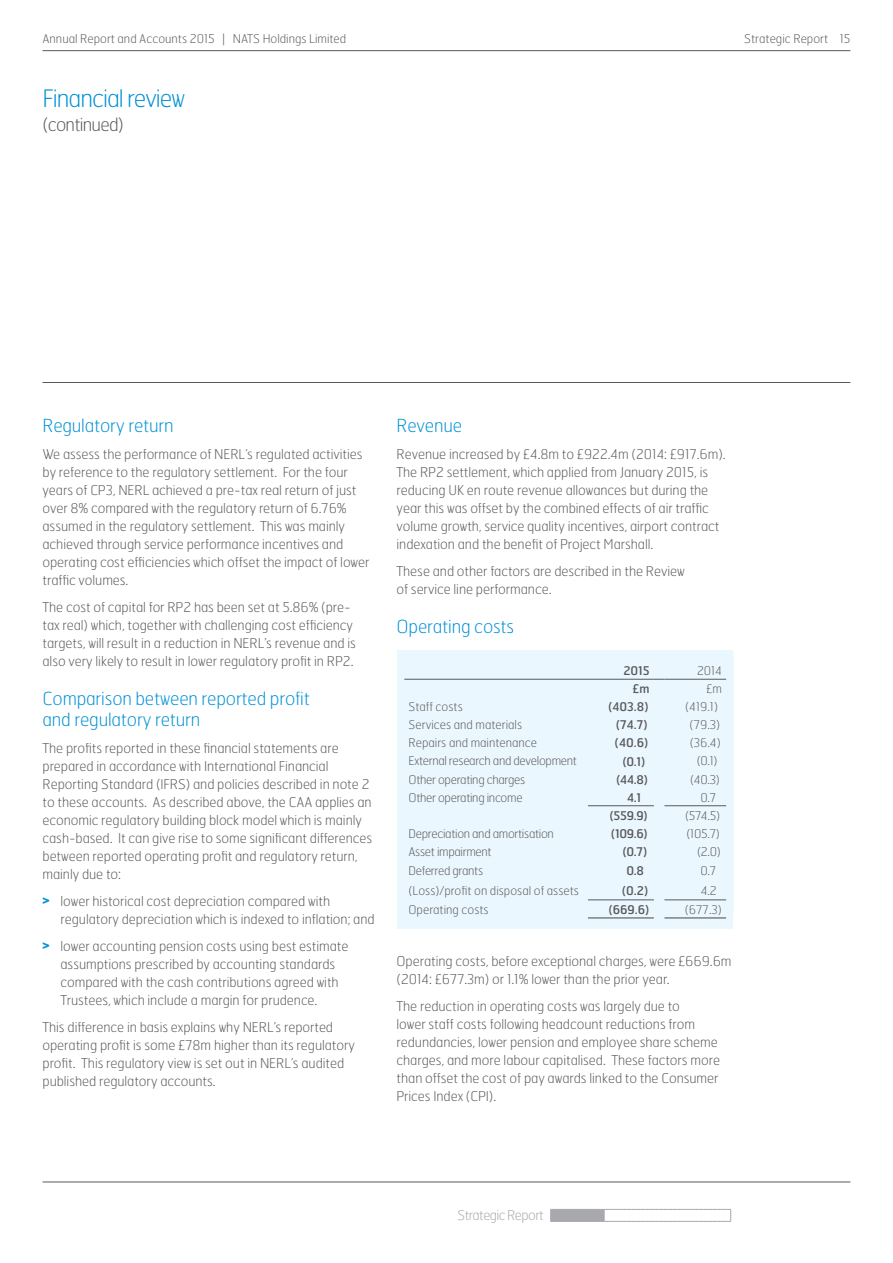
<style>
.page{position:relative;width:893px;height:1263px;background:#fff}
.page>*{position:absolute;margin:0;border:0;box-sizing:border-box;transform-origin:0 0}
.t1{font:100 24px "Hermes";letter-spacing:-.04em;color:#0091d5}
.t2{font:100 18px/21px "Hermes";letter-spacing:-.01em;color:#0091d5}
.t3{font:100 18px "Hermes";letter-spacing:-.04em;color:#58595b}
.t4{font:100 13.5px/18px "Hermes";letter-spacing:-.005em;color:#58595b}
.t5{font:100 13.5px "Hermes";letter-spacing:-.04em;color:#a7a9ac}
.t6{font:100 12px "Hermes";color:#58595b}
.t7{font:100 12px "Hermes";letter-spacing:-.025em;color:#58595b}
.t8{font:12px "Hermes";letter-spacing:-.015em;color:#58595b}
.s1{font-family:"Impact";font-weight:400;color:#0091d5}
</style>
<div class="page">
<hr style="left:43px;top:50px;width:807px;height:1px;background:#58595b">
<hr style="left:43px;top:382px;width:807px;height:1px;background:#58595b">
<hr style="left:43px;top:1182px;width:807px;height:1px;background:#58595b">
<div style="left:397px;top:650px;width:336px;height:279px;background:#ebf7fe"></div>
<svg style="left:404px;top:651px;width:330px;height:267px"></svg>
<hr style="left:404px;top:679px;width:184px;height:1px;background:#58595b">
<hr style="left:588px;top:679px;width:66px;height:1px;background:#58595b">
<hr style="left:664px;top:679px;width:62px;height:1px;background:#58595b">
<hr style="left:588px;top:805px;width:66px;height:1px;background:#58595b">
<hr style="left:664px;top:805px;width:62px;height:1px;background:#58595b">
<hr style="left:588px;top:899px;width:66px;height:1px;background:#58595b">
<hr style="left:664px;top:899px;width:62px;height:1px;background:#58595b">
<hr style="left:588px;top:917px;width:66px;height:1px;background:#58595b">
<hr style="left:664px;top:917px;width:62px;height:1px;background:#58595b">
<svg style="left:550px;top:1209px;width:181px;height:13px"></svg>
<p class="t6" style="left:43px;top:31px;width:305px">Annual Report and Accounts 2015 | NATS Holdings Limited</p>
<p class="t6" style="left:744px;top:31px;width:108px">Strategic Report 15</p>
<h1 class="t1" style="left:42px;top:83px;width:144px">Financial review</h1>
<h2 class="t3" style="left:42px;top:113px;width:83px">(continued)</h2>
<h2 class="t2" style="left:43px;top:414px;width:133px">Regulatory return</h2>
<p class="t4" style="left:43px;top:444px;width:329px">We assess the performance of NERL’s regulated activities by reference to the regulatory settlement. For the four years of CP3, NERL achieved a pre-tax real return of just over 8% compared with the regulatory return of 6.76% assumed in the regulatory settlement. This was mainly achieved through service performance incentives and operating cost efficiencies which offset the impact of lower traffic volumes.</p>
<p class="t4" style="left:43px;top:597px;width:315px">The cost of capital for RP2 has been set at 5.86% (pre&shy;tax real) which, together with challenging cost efficiency targets, will result in a reduction in NERL’s revenue and is also very likely to result in lower regulatory profit in RP2.</p>
<h2 class="t2" style="left:43px;top:687px;width:269px">Comparison between reported profit and regulatory return</h2>
<p class="t4" style="left:43px;top:738px;width:331px">The profits reported in these financial statements are prepared in accordance with International Financial Reporting Standard (IFRS) and policies described in note 2 to these accounts. As described above, the CAA applies an economic regulatory building block model which is mainly cash-based. It can give rise to some significant differences between reported operating profit and regulatory return, mainly due to:</p>
<p class="t4" style="left:61px;top:891px;width:316px;text-indent:-18px"><span class="s1">&gt;</span> lower historical cost depreciation compared with regulatory depreciation which is indexed to inflation; and</p>
<p class="t4" style="left:61px;top:936px;width:289px;text-indent:-18px"><span class="s1">&gt;</span> lower accounting pension costs using best estimate assumptions prescribed by accounting standards compared with the cash contributions agreed with Trustees, which include a margin for prudence.</p>
<p class="t4" style="left:43px;top:1017px;width:314px">This difference in basis explains why NERL’s reported operating profit is some £78m higher than its regulatory profit. This regulatory view is set out in NERL’s audited published regulatory accounts.</p>
<h2 class="t2" style="left:397px;top:414px;width:67px">Revenue</h2>
<p class="t4" style="left:397px;top:444px;width:331px">Revenue increased by £4.8m to £922.4m (2014: £917.6m).<br>The RP2 settlement, which applied from January 2015, is reducing UK en route revenue allowances but during the year this was offset by the combined effects of air traffic volume growth, service quality incentives, airport contract indexation and the benefit of Project Marshall.</p>
<p class="t4" style="left:397px;top:561px;width:290px">These and other factors are described in the Review of service line performance.</p>
<h2 class="t2" style="left:397px;top:615px;width:119px">Operating costs</h2>
<p class="t8" style="left:623px;top:663px;width:28px">2015</p>
<p class="t6" style="left:697px;top:663px;width:26px">2014</p>
<p class="t8" style="left:633px;top:681px;width:18px">£m</p>
<p class="t6" style="left:706px;top:681px;width:17px">£m</p>
<p class="t6" style="left:408px;top:699px;width:56px">Staff costs</p>
<p class="t8" style="left:608px;top:699px;width:42px">(403.8)</p>
<p class="t6" style="left:685px;top:699px;width:34px">(419.1)</p>
<p class="t6" style="left:408px;top:717px;width:115px">Services and materials</p>
<p class="t8" style="left:616px;top:717px;width:34px">(74.7)</p>
<p class="t6" style="left:690px;top:717px;width:32px">(79.3)</p>
<p class="t6" style="left:408px;top:735px;width:130px">Repairs and maintenance</p>
<p class="t8" style="left:615px;top:735px;width:35px">(40.6)</p>
<p class="t6" style="left:690px;top:735px;width:33px">(36.4)</p>
<p class="t7" style="left:408px;top:754px;width:170px">External research and development</p>
<p class="t8" style="left:622px;top:753px;width:24px">(0.1)</p>
<p class="t6" style="left:697px;top:754px;width:22px">(0.1)</p>
<p class="t7" style="left:408px;top:772px;width:118px">Other operating charges</p>
<p class="t8" style="left:616px;top:771px;width:34px">(44.8)</p>
<p class="t6" style="left:690px;top:772px;width:31px">(40.3)</p>
<p class="t7" style="left:408px;top:790px;width:116px">Other operating income</p>
<p class="t8" style="left:627px;top:789px;width:16px">4.1</p>
<p class="t6" style="left:700px;top:790px;width:17px">0.7</p>
<p class="t8" style="left:610px;top:808px;width:40px">(559.9)</p>
<p class="t6" style="left:685px;top:808px;width:37px">(574.5)</p>
<p class="t7" style="left:408px;top:826px;width:147px">Depreciation and amortisation</p>
<p class="t8" style="left:611px;top:826px;width:39px">(109.6)</p>
<p class="t6" style="left:686px;top:826px;width:35px">(105.7)</p>
<p class="t7" style="left:408px;top:844px;width:85px">Asset impairment</p>
<p class="t8" style="left:622px;top:844px;width:26px">(0.7)</p>
<p class="t6" style="left:697px;top:844px;width:25px">(2.0)</p>
<p class="t7" style="left:408px;top:863px;width:76px">Deferred grants</p>
<p class="t8" style="left:626px;top:863px;width:19px">0.8</p>
<p class="t6" style="left:700px;top:863px;width:17px">0.7</p>
<p class="t6" style="left:408px;top:883px;width:172px">(Loss)/profit on disposal of assets</p>
<p class="t8" style="left:622px;top:883px;width:28px">(0.2)</p>
<p class="t6" style="left:701px;top:883px;width:18px">4.2</p>
<p class="t6" style="left:408px;top:902px;width:82px">Operating costs</p>
<p class="t8" style="left:608px;top:902px;width:43px">(669.6)</p>
<p class="t6" style="left:685px;top:902px;width:39px">(677.3)</p>
<p class="t4" style="left:397px;top:951px;width:336px">Operating costs, before exceptional charges, were £669.6m (2014: £677.3m) or 1.1% lower than the prior year.</p>
<p class="t4" style="left:397px;top:996px;width:325px">The reduction in operating costs was largely due to<br>lower staff costs following headcount reductions from redundancies, lower pension and employee share scheme charges, and more labour capitalised. These factors more than offset the cost of pay awards linked to the Consumer Prices Index (CPI).</p>
<p class="t5" style="left:457px;top:1207px;width:88px">Strategic Report</p>
</div>
